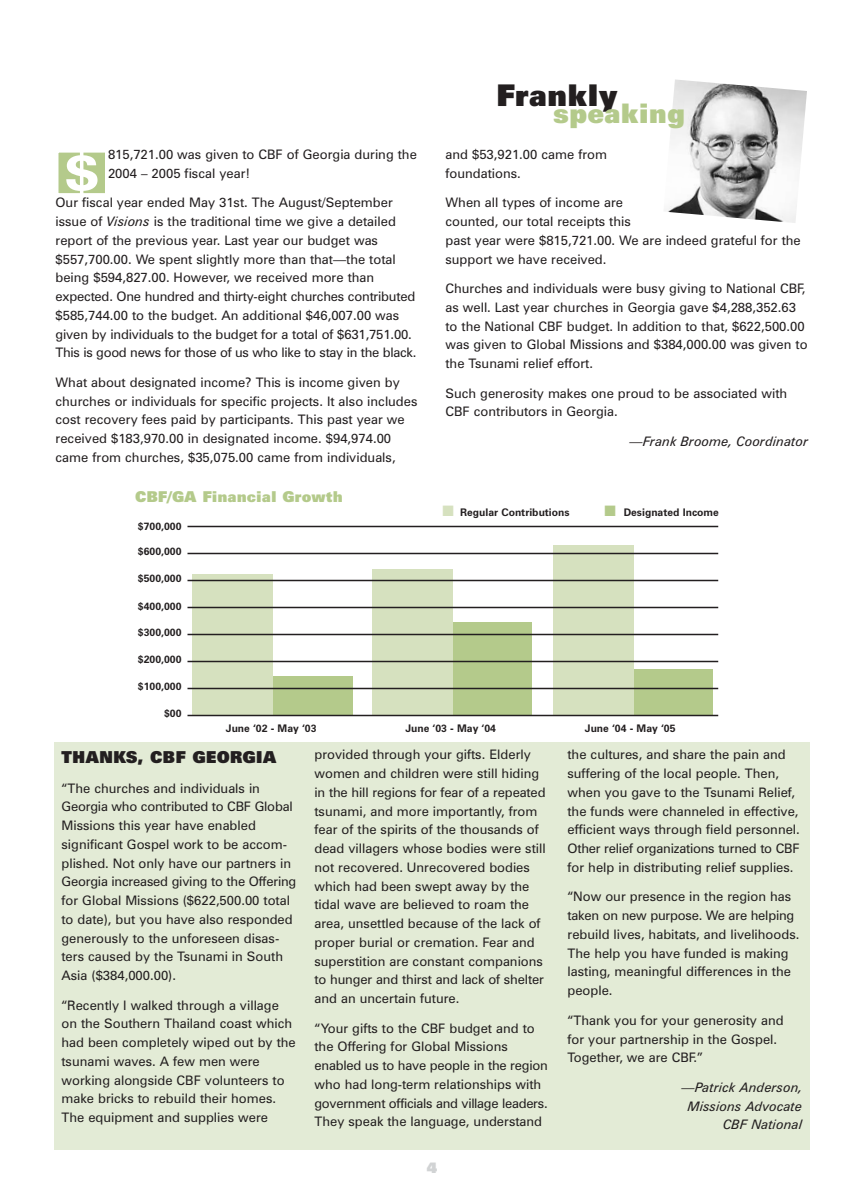
<style>
.page{position:relative;width:864px;height:1188px;background:#fff}
.page>*{position:absolute;margin:0;border:0;box-sizing:border-box;transform-origin:0 0}
.t1{font:900 51px "Zurich BT";color:#fff}
.t2{font:900 30px "Zurich BT";color:#231f20}
.t3{font:900 27px "Zurich BT";color:#b4ca8b}
.t4{font:900 16.5px "Zurich BT";color:#231f20}
.t5{font:900 15px "Zurich BT";color:#b4ca8b}
.t6{font:900 15px "Zurich BT";color:#d1d3d4}
.t7{font:13.2px/18.8px "Zurich BT";color:#231f20}
.t8{font:italic 13.2px/18.8px "Zurich BT";color:#231f20;text-align:right}
.t9{font:700 10.5px "Zurich BT";color:#231f20}
.s1{font-style:italic}
.s2{color:#d6e1bf}
.s3{color:#b4ca8b}
</style>
<div class="page">
<div style="left:58px;top:152px;width:48px;height:42px;background:#b4ca8b"></div>
<div style="left:57px;top:151px;width:49px;height:44px;border:2px solid #fff"></div>
<img style="left:664px;top:79px;width:143px;height:144px">
<div style="left:54px;top:742px;width:756px;height:408px;background:#e3ebd6"></div>
<div style="left:632px;top:669px;width:80px;height:47px;background:#b4ca8b"></div>
<div style="left:553px;top:545px;width:80px;height:171px;background:#d6e1bf"></div>
<div style="left:451px;top:622px;width:81px;height:93px;background:#b4ca8b"></div>
<div style="left:373px;top:569px;width:80px;height:147px;background:#d6e1bf"></div>
<div style="left:272px;top:676px;width:80px;height:39px;background:#b4ca8b"></div>
<div style="left:192px;top:574px;width:80px;height:141px;background:#d6e1bf"></div>
<hr style="left:188px;top:526px;width:530px;height:1px;background:#231f20">
<hr style="left:188px;top:553px;width:530px;height:1px;background:#231f20">
<hr style="left:188px;top:580px;width:530px;height:1px;background:#231f20">
<hr style="left:188px;top:607px;width:530px;height:1px;background:#231f20">
<hr style="left:188px;top:634px;width:530px;height:1px;background:#231f20">
<hr style="left:188px;top:661px;width:530px;height:1px;background:#231f20">
<hr style="left:188px;top:688px;width:530px;height:1px;background:#231f20">
<hr style="left:188px;top:715px;width:530px;height:1px;background:#231f20">
<p class="t7" style="left:108px;top:146px;width:310px">815,721.00 was given to CBF of Georgia during the<br>2004 – 2005 fiscal year!</p>
<p class="t7" style="left:56px;top:194px;width:362px">Our fiscal year ended May 31st. The August/September issue of <span class="s1">Visions</span> is the traditional time we give a detailed report of the previous year. Last year our budget was $557,700.00. We spent slightly more than that—the total being $594,827.00. However, we received more than expected. One hundred and thirty-eight churches contributed $585,744.00 to the budget. An additional $46,007.00 was given by individuals to the budget for a total of $631,751.00.<br>This is good news for those of us who like to stay in the black.</p>
<p class="t7" style="left:56px;top:374px;width:364px">What about designated income? This is income given by churches or individuals for specific projects. It also includes cost recovery fees paid by participants. This past year we received $183,970.00 in designated income. $94,974.00 came from churches, $35,075.00 came from individuals,</p>
<h1 class="t1" style="left:65px;top:154px;width:35px">$</h1>
<p class="t5" style="left:135px;top:491px;width:209px">CBF/GA Financial Growth</p>
<p class="t9" style="left:138px;top:522px;width:45px">$700,000</p>
<p class="t9" style="left:138px;top:547px;width:45px">$600,000</p>
<p class="t9" style="left:138px;top:574px;width:45px">$500,000</p>
<p class="t9" style="left:138px;top:603px;width:45px">$400,000</p>
<p class="t9" style="left:138px;top:628px;width:45px">$300,000</p>
<p class="t9" style="left:138px;top:655px;width:45px">$200,000</p>
<p class="t9" style="left:138px;top:682px;width:45px">$100,000</p>
<p class="t9" style="left:164px;top:710px;width:19px">$00</p>
<h2 class="t2" style="left:496px;top:85px;width:123px">Frankly</h2>
<h3 class="t3" style="left:553px;top:103px;width:134px">speaking</h3>
<p class="t7" style="left:446px;top:146px;width:163px">and $53,921.00 came from foundations.</p>
<p class="t7" style="left:446px;top:194px;width:357px">When all types of income are<br>counted, our total receipts this<br>past year were $815,721.00. We are indeed grateful for the support we have received.</p>
<p class="t7" style="left:446px;top:280px;width:364px">Churches and individuals were busy giving to National CBF, as well. Last year churches in Georgia gave $4,288,352.63 to the National CBF budget. In addition to that, $622,500.00 was given to Global Missions and $384,000.00 was given to the Tsunami relief effort.</p>
<p class="t7" style="left:446px;top:385px;width:343px">Such generosity makes one proud to be associated with<br>CBF contributors in Georgia.</p>
<p class="t8" style="left:630px;top:433px;width:180px">—Frank Broome, Coordinator</p>
<p class="t9" style="left:442px;top:509px;width:129px"><span class="s2">■</span> Regular Contributions</p>
<p class="t9" style="left:604px;top:509px;width:116px"><span class="s3">■</span> Designated Income</p>
<p class="t9" style="left:226px;top:725px;width:92px">June ‘02 - May ‘03</p>
<p class="t9" style="left:405px;top:725px;width:92px">June ‘03 - May ‘04</p>
<p class="t9" style="left:585px;top:725px;width:92px">June ‘04 - May ‘05</p>
<p class="t4" style="left:62px;top:751px;width:217px">THANKS, CBF GEORGIA</p>
<p class="t7" style="left:62px;top:780px;width:236px">“The churches and individuals in Georgia who contributed to CBF Global Missions this year have enabled significant Gospel work to be accom&shy;plished. Not only have our partners in Georgia increased giving to the Offering for Global Missions ($622,500.00 total to date), but you have also responded generously to the unforeseen disas&shy;ters caused by the Tsunami in South Asia ($384,000.00).</p>
<p class="t7" style="left:62px;top:997px;width:236px">“Recently I walked through a village on the Southern Thailand coast which had been completely wiped out by the tsunami waves. A few men were working alongside CBF volunteers to make bricks to rebuild their homes.<br>The equipment and supplies were</p>
<p class="t7" style="left:315px;top:746px;width:233px">provided through your gifts. Elderly women and children were still hiding in the hill regions for fear of a repeated tsunami, and more importantly, from fear of the spirits of the thousands of dead villagers whose bodies were still not recovered. Unrecovered bodies which had been swept away by the tidal wave are believed to roam the area, unsettled because of the lack of proper burial or cremation. Fear and superstition are constant companions to hunger and thirst and lack of shelter and an uncertain future.</p>
<p class="t7" style="left:315px;top:1020px;width:235px">“Your gifts to the CBF budget and to the Offering for Global Missions enabled us to have people in the region who had long-term relationships with government officials and village leaders.<br>They speak the language, understand</p>
<p class="t6" style="left:427px;top:1163px;width:12px">4</p>
<p class="t7" style="left:568px;top:747px;width:234px">the cultures, and share the pain and suffering of the local people. Then, when you gave to the Tsunami Relief, the funds were channeled in effective, efficient ways through field personnel.<br>Other relief organizations turned to CBF for help in distributing relief supplies.</p>
<p class="t7" style="left:568px;top:889px;width:233px">“Now our presence in the region has taken on new purpose. We are helping rebuild lives, habitats, and livelihoods.<br>The help you have funded is making lasting, meaningful differences in the people.</p>
<p class="t7" style="left:568px;top:1012px;width:218px">“Thank you for your generosity and for your partnership in the Gospel.<br>Together, we are CBF.”</p>
<p class="t8" style="left:682px;top:1079px;width:122px">—Patrick Anderson,<br>Missions Advocate<br>CBF National</p>
</div>
